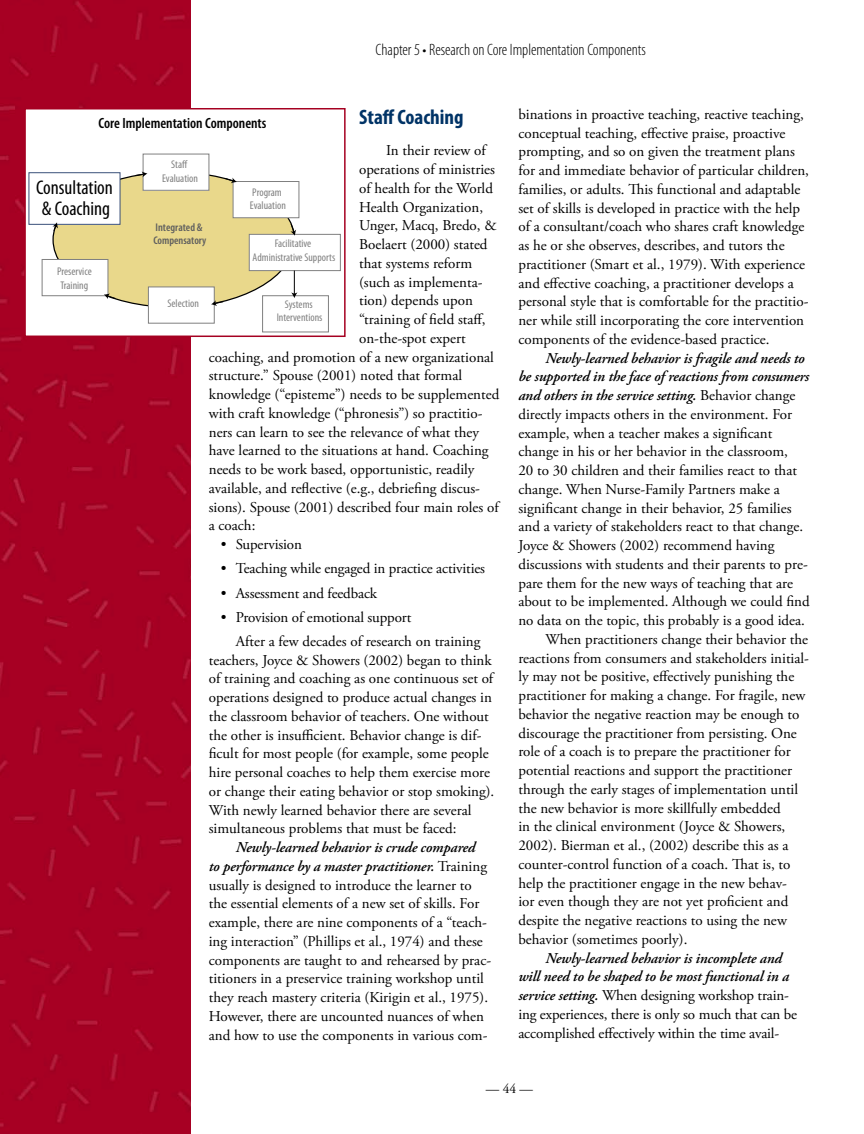
<style>
.page{position:relative;width:864px;height:1134px;background:#fff}
.page>*{position:absolute;margin:0;border:0;box-sizing:border-box;transform-origin:0 0}
.t1{font:700 condensed 21px "Myriad Pro";color:#036}
.t2{font:condensed 19.8px/21.1px "Myriad Pro";color:#000}
.t3{font:300 condensed 16.5px "Myriad Pro";color:#000}
.t4{font:15px/18.8px "Adobe Garamond Pro";color:#000}
.t5{font:italic 600 15px "Adobe Garamond Pro";letter-spacing:-.01em;color:#000}
.t6{font:600 condensed 14.85px "Myriad Pro";color:#000}
.t7{font:13.5px "Adobe Garamond Pro";color:#000}
.t8{font:condensed 11.1px/13.4px "Myriad Pro";color:#808080;text-align:center}
.t9{font:600 condensed 11.1px/12.5px "Myriad Pro";color:#5e5e5e}
.s1{font-weight:600;font-style:italic}
.s2{font-weight:400;font-style:normal}
</style>
<div class="page">
<div style="left:0;top:0;width:191px;height:1134px;background:#a70023"></div>
<div style="left:25px;top:109px;width:320px;height:227px;background:#fff"></div>
<div style="left:53px;top:172px;width:242px;height:135px;background:#e9d88b;border-radius:50%"></div>
<div style="left:143px;top:154px;width:66px;height:36px;background:#fff"></div>
<div style="left:143px;top:154px;width:66px;height:37px;border:1px solid #808080"></div>
<div style="left:233px;top:182px;width:66px;height:36px;background:#fff"></div>
<div style="left:233px;top:181px;width:66px;height:37px;border:1px solid #808080"></div>
<div style="left:249px;top:234px;width:91px;height:37px;background:#fff"></div>
<div style="left:249px;top:234px;width:92px;height:37px;border:1px solid #808080"></div>
<div style="left:148px;top:287px;width:66px;height:36px;background:#fff"></div>
<div style="left:148px;top:287px;width:67px;height:36px;border:1px solid #808080"></div>
<div style="left:42px;top:259px;width:66px;height:37px;background:#fff"></div>
<div style="left:42px;top:259px;width:66px;height:37px;border:1px solid #808080"></div>
<div style="left:29px;top:173px;width:91px;height:51px;background:#fff"></div>
<div style="left:29px;top:172px;width:91px;height:53px;border:1px solid #3a5079"></div>
<div style="left:262px;top:295px;width:67px;height:37px;border:1px solid #808080"></div>
<svg style="left:224px;top:178px;width:13px;height:5px"></svg>
<svg style="left:135px;top:171px;width:12px;height:6px"></svg>
<svg style="left:290px;top:223px;width:6px;height:13px"></svg>
<svg style="left:211px;top:300px;width:13px;height:6px"></svg>
<svg style="left:104px;top:293px;width:12px;height:6px"></svg>
<svg style="left:52px;top:222px;width:6px;height:10px"></svg>
<svg style="left:291px;top:271px;width:6px;height:27px"></svg>
<div style="left:24px;top:108px;width:322px;height:229px;border:2px solid #a50021"></div>
<p class="t3" style="left:376px;top:41px;width:272px">Chapter 5 • Research on Core Implementation Components</p>
<h1 class="t1" style="left:359px;top:105px;width:106px">Staff Coaching</h1>
<p class="t4" style="left:386px;top:142px;width:101px">In their review of</p>
<p class="t4" style="left:359px;top:161px;width:137px">operations of ministries</p>
<p class="t4" style="left:359px;top:179px;width:135px">of health for the World</p>
<p class="t4" style="left:359px;top:198px;width:125px">Health Organization,</p>
<p class="t4" style="left:359px;top:217px;width:139px">Unger, Macq, Bredo, &amp;</p>
<p class="t4" style="left:359px;top:236px;width:130px">Boelaert (2000) stated</p>
<p class="t4" style="left:359px;top:254px;width:115px">that systems reform</p>
<p class="t4" style="left:359px;top:273px;width:125px">(such as implementa-</p>
<p class="t4" style="left:359px;top:292px;width:115px">tion) depends upon</p>
<p class="t4" style="left:359px;top:311px;width:128px">“training of field staff,</p>
<p class="t4" style="left:359px;top:329px;width:108px">on-the-spot expert</p>
<p class="t4" style="left:209px;top:348px;width:287px">coaching, and promotion of a new organizational</p>
<p class="t4" style="left:209px;top:367px;width:255px">structure.” Spouse (2001) noted that formal</p>
<p class="t4" style="left:209px;top:386px;width:292px">knowledge (“episteme”) needs to be supplemented</p>
<p class="t4" style="left:209px;top:404px;width:275px">with craft knowledge (“phronesis”) so practitio-</p>
<p class="t4" style="left:209px;top:423px;width:272px">ners can learn to see the relevance of what they</p>
<p class="t4" style="left:209px;top:442px;width:281px">have learned to the situations at hand. Coaching</p>
<p class="t4" style="left:209px;top:461px;width:267px">needs to be work based, opportunistic, readily</p>
<p class="t4" style="left:209px;top:479px;width:273px">available, and reflective (e.g., debriefing discus-</p>
<p class="t4" style="left:209px;top:498px;width:291px">sions). Spouse (2001) described four main roles of</p>
<p class="t4" style="left:209px;top:517px;width:48px">a coach:</p>
<p class="t4" style="left:221px;top:536px;width:83px">• Supervision</p>
<p class="t4" style="left:221px;top:560px;width:266px">• Teaching while engaged in practice activities</p>
<p class="t4" style="left:221px;top:584px;width:158px">• Assessment and feedback</p>
<p class="t4" style="left:236px;top:605px;width:246px;line-height:24.2px;text-indent:-15px">• Provision of emotional support<br>After a few decades of research on training</p>
<p class="t4" style="left:209px;top:651px;width:287px">teachers, Joyce &amp; Showers (2002) began to think of training and coaching as one continuous set of operations designed to produce actual changes in the classroom behavior of teachers. One without the other is insufficient. Behavior change is dif&shy;ficult for most people (for example, some people hire personal coaches to help them exercise more or change their eating behavior or stop smoking).<br>With newly learned behavior there are several simultaneous problems that must be faced:</p>
<p class="t4" style="left:209px;top:838px;width:284px;text-indent:27px"><span class="s1">Newly-learned behavior is crude compared<br>to performance by a master practitioner.</span> Training usually is designed to introduce the learner to the essential elements of a new set of skills. For example, there are nine components of a “teach&shy;ing interaction” (Phillips et al., 1974) and these components are taught to and rehearsed by prac&shy;titioners in a preservice training workshop until they reach mastery criteria (Kirigin et al., 1975).<br>However, there are uncounted nuances of when and how to use the components in various com-</p>
<p class="t6" style="left:99px;top:115px;width:169px">Core Implementation Components</p>
<p class="t8" style="left:162px;top:158px;width:37px">Staff<br>Evaluation</p>
<h2 class="t2" style="left:36px;top:177px;width:78px">Consultation &amp; Coaching</h2>
<p class="t8" style="left:250px;top:186px;width:37px;text-align:left">Program<br>Evaluation</p>
<p class="t8" style="left:253px;top:237px;width:84px">Facilitative<br>Administrative Supports</p>
<p class="t9" style="left:153px;top:222px;width:54px">Integrated &amp;<br>Compensatory</p>
<p class="t8" style="left:57px;top:265px;width:36px">Preservice<br>Training</p>
<p class="t8" style="left:168px;top:296px;width:33px">Selection</p>
<p class="t8" style="left:277px;top:298px;width:47px">Systems<br>Interventions</p>
<p class="t4" style="left:518px;top:105px;width:292px">binations in proactive teaching, reactive teaching, conceptual teaching, effective praise, proactive prompting, and so on given the treatment plans for and immediate behavior of particular children, families, or adults. This functional and adaptable set of skills is developed in practice with the help of a consultant/coach who shares craft knowledge as he or she observes, describes, and tutors the practitioner (Smart et al., 1979). With experience and effective coaching, a practitioner develops a personal style that is comfortable for the practitio&shy;ner while still incorporating the core intervention components of the evidence-based practice.</p>
<p class="t5" style="left:545px;top:349px;width:261px">Newly-learned behavior is fragile and needs to</p>
<p class="t5" style="left:518px;top:368px;width:292px">be supported in the face of reactions from consumers</p>
<p class="t5" style="left:518px;top:387px;width:279px">and others in the service setting. <span class="s2">Behavior change</span></p>
<p class="t4" style="left:518px;top:405px;width:275px">directly impacts others in the environment. For</p>
<p class="t4" style="left:518px;top:424px;width:255px">example, when a teacher makes a significant</p>
<p class="t4" style="left:518px;top:443px;width:271px">change in his or her behavior in the classroom,</p>
<p class="t4" style="left:518px;top:462px;width:280px">20 to 30 children and their families react to that</p>
<p class="t4" style="left:518px;top:480px;width:263px">change. When Nurse-Family Partners make a</p>
<p class="t4" style="left:518px;top:499px;width:275px">significant change in their behavior, 25 families</p>
<p class="t4" style="left:518px;top:518px;width:286px">and a variety of stakeholders react to that change.</p>
<p class="t4" style="left:518px;top:537px;width:258px">Joyce &amp; Showers (2002) recommend having</p>
<p class="t4" style="left:518px;top:555px;width:291px">discussions with students and their parents to pre-</p>
<p class="t4" style="left:518px;top:574px;width:276px">pare them for the new ways of teaching that are</p>
<p class="t4" style="left:518px;top:593px;width:293px">about to be implemented. Although we could find</p>
<p class="t4" style="left:518px;top:612px;width:288px">no data on the topic, this probably is a good idea.</p>
<p class="t4" style="left:545px;top:630px;width:264px">When practitioners change their behavior the</p>
<p class="t4" style="left:518px;top:649px;width:292px">reactions from consumers and stakeholders initial-</p>
<p class="t4" style="left:518px;top:668px;width:277px">ly may not be positive, effectively punishing the</p>
<p class="t4" style="left:518px;top:687px;width:289px">practitioner for making a change. For fragile, new</p>
<p class="t4" style="left:518px;top:705px;width:283px">behavior the negative reaction may be enough to</p>
<p class="t4" style="left:518px;top:724px;width:280px">discourage the practitioner from persisting. One</p>
<p class="t4" style="left:518px;top:743px;width:274px">role of a coach is to prepare the practitioner for</p>
<p class="t4" style="left:518px;top:762px;width:275px">potential reactions and support the practitioner</p>
<p class="t4" style="left:518px;top:780px;width:281px">through the early stages of implementation until</p>
<p class="t4" style="left:518px;top:799px;width:264px">the new behavior is more skillfully embedded</p>
<p class="t4" style="left:518px;top:818px;width:269px">in the clinical environment (Joyce &amp; Showers,</p>
<p class="t4" style="left:518px;top:837px;width:272px">2002). Bierman et al., (2002) describe this as a</p>
<p class="t4" style="left:518px;top:855px;width:274px">counter-control function of a coach. That is, to</p>
<p class="t4" style="left:518px;top:874px;width:270px">help the practitioner engage in the new behav-</p>
<p class="t4" style="left:518px;top:893px;width:271px">ior even though they are not yet proficient and</p>
<p class="t4" style="left:518px;top:912px;width:270px">despite the negative reactions to using the new</p>
<p class="t4" style="left:518px;top:930px;width:171px">behavior (sometimes poorly).</p>
<p class="t4" style="left:518px;top:949px;width:280px;text-indent:27px"><span class="s1">Newly-learned behavior is incomplete and will need to be shaped to be most functional in a service setting.</span> When designing workshop train&shy;ing experiences, there is only so much that can be accomplished effectively within the time avail-</p>
<p class="t7" style="left:486px;top:1080px;width:49px">—44—</p>
</div>
